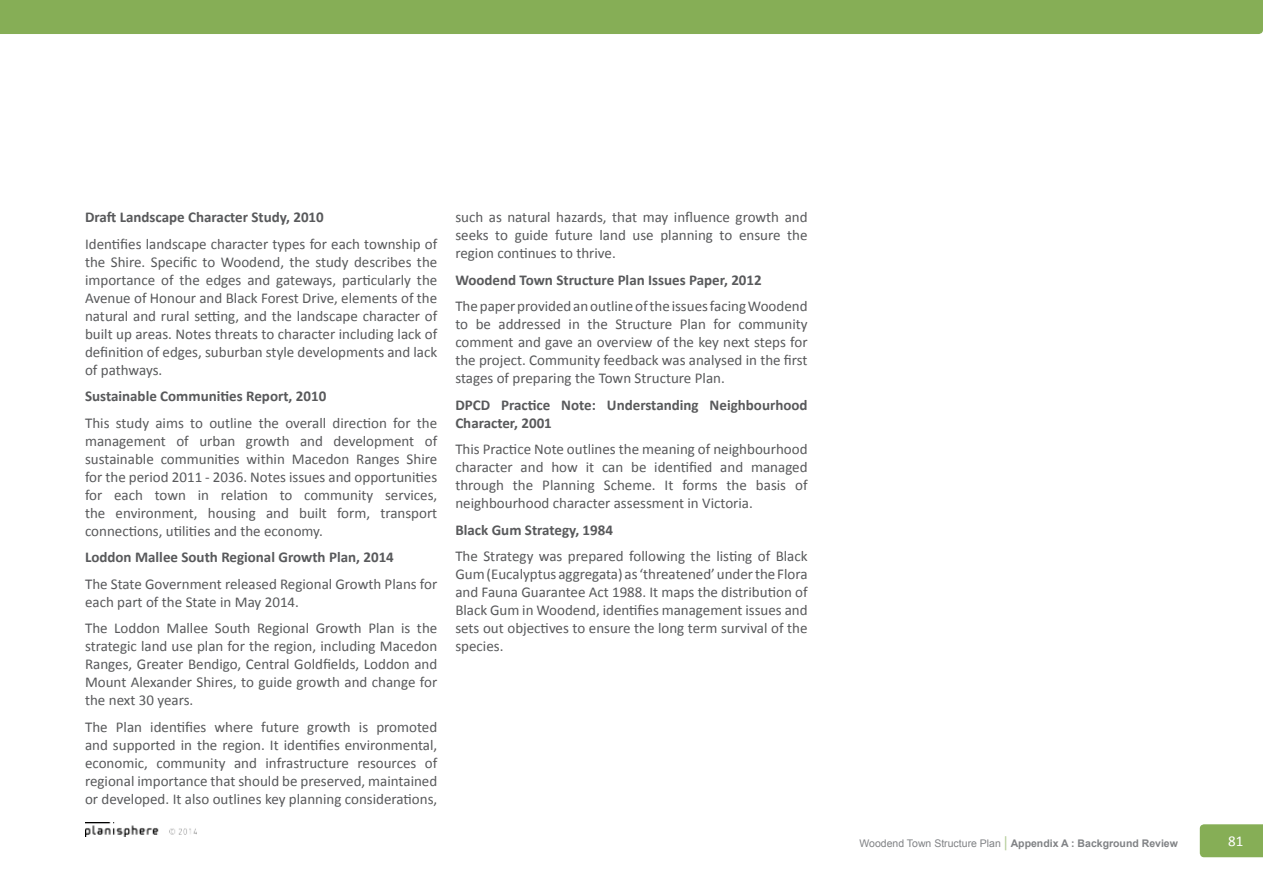
<style>
.page{position:relative;width:1263px;height:893px;background:#fff}
.page>*{position:absolute;margin:0;border:0;box-sizing:border-box;transform-origin:0 0}
.t1{font:15px/18px "Calibri";color:#58595b;text-align:justify}
.t2{font:700 15px/18px "Calibri";color:#58595b}
.t3{font:15px "Calibri";color:#fff}
.t4{font:700 10.5px "Arial";color:#808285}
.s1{font-weight:400}
.s2{font-weight:400;font-size:15px;color:#b6ce9a}
</style>
<div class="page">
<div style="left:1200px;top:824px;width:63px;height:33px;background:#86ae56"></div>
<img style="left:85px;top:822px;width:112px;height:14px">
<div style="left:0;top:0;width:1263px;height:34px;background:#86ae56"></div>
<p class="t2" style="left:85px;top:207px;width:240px">Draft Landscape Character Study, 2010</p>
<p class="t1" style="left:85px;top:234px;width:354px">Identifies landscape character types for each township of the Shire. Specific to Woodend, the study describes the importance of the edges and gateways, particularly the Avenue of Honour and Black Forest Drive, elements of the natural and rural setting, and the landscape character of built up areas. Notes threats to character including lack of definition of edges, suburban style developments and lack of pathways.</p>
<p class="t2" style="left:85px;top:386px;width:243px">Sustainable Communities Report, 2010</p>
<p class="t1" style="left:85px;top:413px;width:354px">This study aims to outline the overall direction for the management of urban growth and development of sustainable communities within Macedon Ranges Shire for the period 2011 - 2036. Notes issues and opportunities for each town in relation to community services, the environment, housing and built form, transport connections, utilities and the economy.</p>
<p class="t2" style="left:85px;top:547px;width:310px">Loddon Mallee South Regional Growth Plan, 2014</p>
<p class="t1" style="left:85px;top:574px;width:354px">The State Government released Regional Growth Plans for each part of the State in May 2014.</p>
<p class="t1" style="left:85px;top:618px;width:354px">The Loddon Mallee South Regional Growth Plan is the strategic land use plan for the region, including Macedon Ranges, Greater Bendigo, Central Goldfields, Loddon and Mount Alexander Shires, to guide growth and change for the next 30 years.</p>
<p class="t1" style="left:85px;top:717px;width:354px">The Plan identifies where future growth is promoted and supported in the region. It identifies environmental, economic, community and infrastructure resources of regional importance that should be preserved, maintained or developed. It also outlines key planning considerations,</p>
<p class="t1" style="left:455px;top:207px;width:354px">such as natural hazards, that may influence growth and seeks to guide future land use planning to ensure the region continues to thrive.</p>
<p class="t2" style="left:455px;top:270px;width:308px">Woodend Town Structure Plan Issues Paper, 2012</p>
<p class="t1" style="left:455px;top:296px;width:354px">The paper provided an outline of the issues facing Woodend to be addressed in the Structure Plan for community comment and gave an overview of the key next steps for the project. Community feedback was analysed in the first stages of preparing the Town Structure Plan.</p>
<p class="t2" style="left:455px;top:395px;width:354px">DPCD Practice Note: Understanding Neighbourhood<br>Character, 2001</p>
<p class="t1" style="left:455px;top:439px;width:354px">This Practice Note outlines the meaning of neighbourhood character and how it can be identified and managed through the Planning Scheme. It forms the basis of neighbourhood character assessment in Victoria.</p>
<p class="t2" style="left:455px;top:520px;width:159px">Black Gum Strategy, 1984</p>
<p class="t1" style="left:455px;top:546px;width:354px">The Strategy was prepared following the listing of Black Gum (Eucalyptus aggregata) as ‘threatened’ under the Flora and Fauna Guarantee Act 1988. It maps the distribution of Black Gum in Woodend, identifies management issues and sets out objectives to ensure the long term survival of the species.</p>
<p class="t4" style="left:859px;top:837px;width:320px"><span class="s1">Woodend Town Structure Plan</span> <span class="s2">|</span> Appendix A : Background Review</p>
<p class="t3" style="left:1228px;top:832px;width:17px">81</p>
</div>
